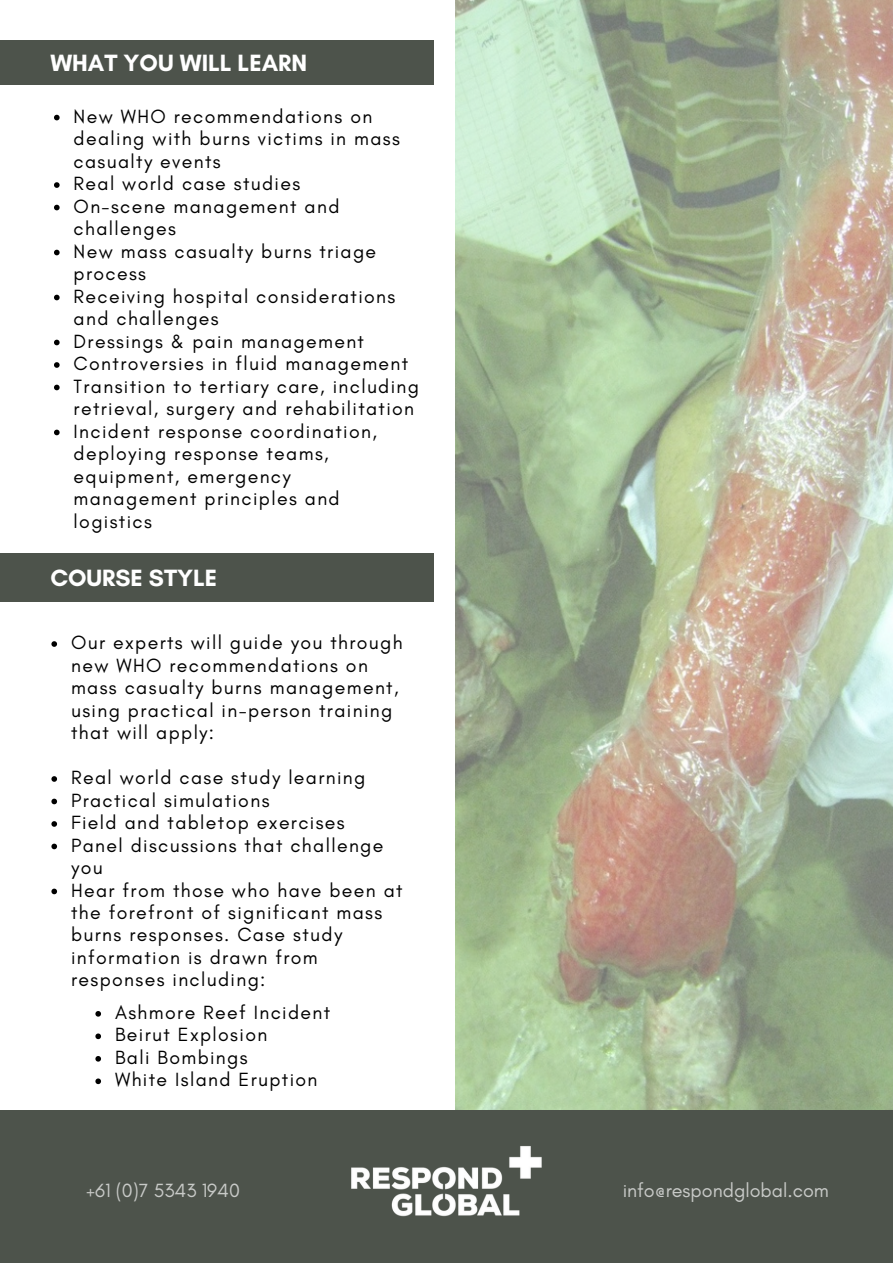
<style>
.page{position:relative;width:893px;height:1264px;background:#fff}
.page>*{position:absolute;margin:0;border:0;box-sizing:border-box;transform-origin:0 0}
.t1{font:700 24px "Glacial Indifference";color:#fff}
.t2{font:19.8px "Glacial Indifference";color:#fff}
.t3{font:19.5px/22.5px "Glacial Indifference";letter-spacing:.07em;color:#000}
.t4{font:19.5px "Glacial Indifference";color:#fff}
</style>
<div class="page">
<img style="left:455px;top:0;width:437px;height:1109px">
<div style="left:0;top:40px;width:433px;height:45px;background:#4d534b"></div>
<div style="left:0;top:553px;width:433px;height:49px;background:#4d534b"></div>
<div style="left:0;top:1109px;width:892px;height:153px;background:#4d534b"></div>
<img style="left:351px;top:1146px;width:191px;height:71px">
<svg style="left:54px;top:115px;width:6px;height:5px"></svg>
<svg style="left:54px;top:182px;width:6px;height:6px"></svg>
<svg style="left:54px;top:205px;width:6px;height:5px"></svg>
<svg style="left:54px;top:250px;width:6px;height:5px"></svg>
<svg style="left:54px;top:295px;width:6px;height:5px"></svg>
<svg style="left:54px;top:340px;width:6px;height:5px"></svg>
<svg style="left:54px;top:362px;width:6px;height:6px"></svg>
<svg style="left:54px;top:384px;width:6px;height:6px"></svg>
<svg style="left:54px;top:429px;width:6px;height:6px"></svg>
<svg style="left:51px;top:641px;width:6px;height:6px"></svg>
<svg style="left:51px;top:776px;width:6px;height:5px"></svg>
<svg style="left:51px;top:798px;width:6px;height:6px"></svg>
<svg style="left:51px;top:821px;width:6px;height:5px"></svg>
<svg style="left:51px;top:843px;width:6px;height:6px"></svg>
<svg style="left:51px;top:888px;width:6px;height:6px"></svg>
<svg style="left:95px;top:1011px;width:6px;height:5px"></svg>
<svg style="left:95px;top:1033px;width:6px;height:6px"></svg>
<svg style="left:95px;top:1056px;width:6px;height:5px"></svg>
<svg style="left:95px;top:1078px;width:6px;height:6px"></svg>
<p class="t1" style="left:50px;top:48px;width:258px">WHAT YOU WILL LEARN</p>
<p class="t3" style="left:74px;top:105px;width:347px">New WHO recommendations on dealing with burns victims in mass casualty events<br>Real world case studies<br>On-scene management and challenges<br>New mass casualty burns triage process<br>Receiving hospital considerations and challenges<br>Dressings &amp; pain management<br>Controversies in fluid management<br>Transition to tertiary care, including retrieval, surgery and rehabilitation<br>Incident response coordination, deploying response teams, equipment, emergency<br>management principles and logistics</p>
<p class="t1" style="left:50px;top:563px;width:168px">COURSE STYLE</p>
<p class="t3" style="left:71px;top:631px;width:333px">Our experts will guide you through new WHO recommendations on mass casualty burns management, using practical in-person training that will apply:</p>
<p class="t3" style="left:71px;top:766px;width:333px">Real world case study learning<br>Practical simulations<br>Field and tabletop exercises<br>Panel discussions that challenge you<br>Hear from those who have been at the forefront of significant mass burns responses. Case study information is drawn from responses including:</p>
<p class="t3" style="left:115px;top:1000px;width:217px">Ashmore Reef Incident<br>Beirut Explosion<br>Bali Bombings<br>White Island Eruption</p>
<p class="t4" style="left:86px;top:1178px;width:155px">+61 (0)7 5343 1940</p>
<p class="t2" style="left:622px;top:1178px;width:208px">info@respondglobal.com</p>
</div>
